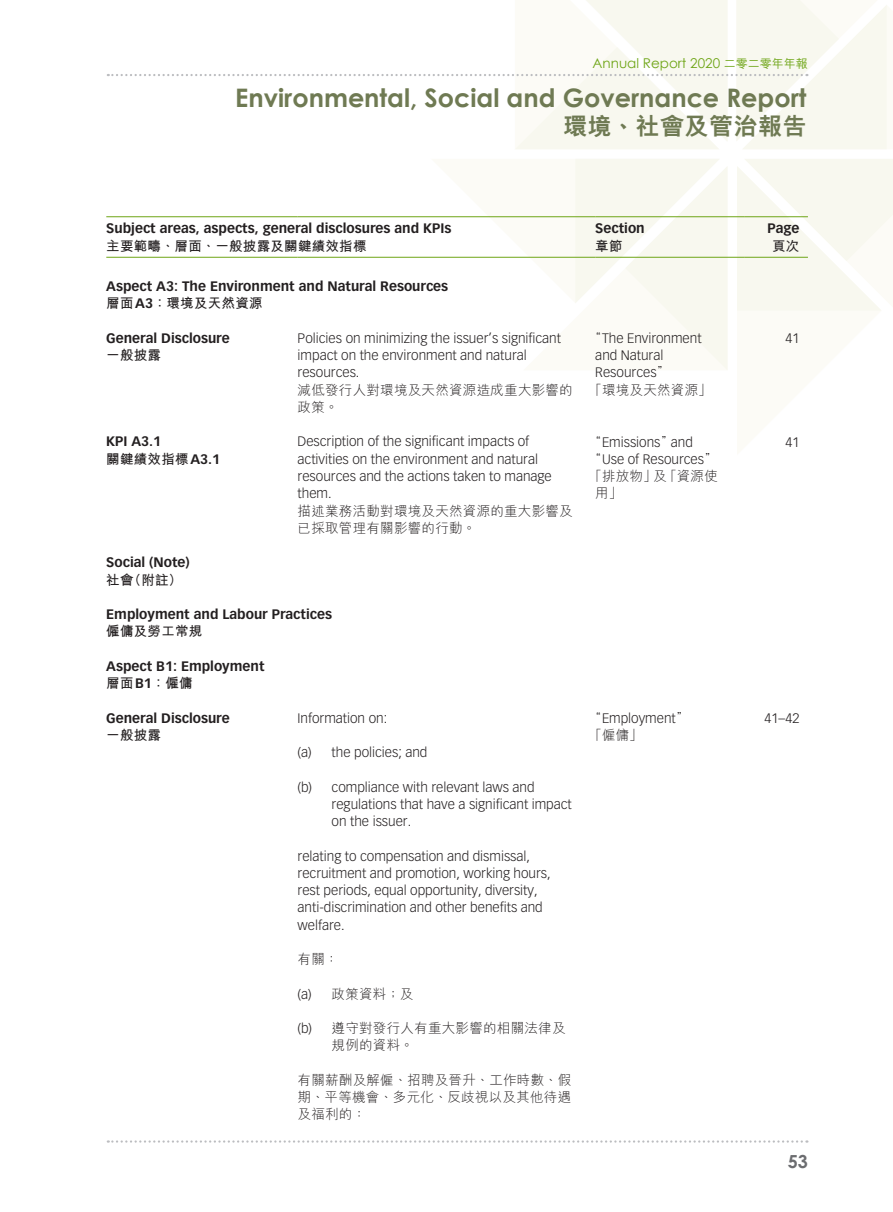
<style>
.page{position:relative;width:893px;height:1212px;background:#fff}
.page>*{position:absolute;margin:0;border:0;box-sizing:border-box;transform-origin:0 0}
.t1{font:700 25.5px "Century Gothic";color:#6f7a53}
.t2{font:800 24px "M Hei HK";letter-spacing:.02em;color:#6f7a53}
.t3{font:700 18px "Century Gothic";color:#6c6d70}
.t4{font:300 13.5px/17.2px "Vectora LT Std";color:#231f20}
.t5{font:700 13.5px "Vectora LT Std";color:#231f20}
.t6{font:300 13.5px/17.2px "M Hei HK";letter-spacing:.02em;color:#231f20}
.t7{font:700 13.5px "M Hei HK";letter-spacing:.02em;color:#231f20}
.t8{font:13.5px "Century Gothic";color:#6ea516}
.s1{font-family:"M Hei HK";font-weight:500;font-size:12px}
.s2{font-family:"Vectora LT Std"}
.s3{font-family:"M Hei HK"}
</style>
<div class="page">
<svg style="left:431px;top:159px;width:296px;height:211px"></svg>
<svg style="left:737px;top:159px;width:156px;height:152px"></svg>
<svg style="left:108px;top:1140px;width:699px;height:2px"></svg>
<hr style="left:106px;top:216px;width:192px;height:1px;background:#6ea516">
<hr style="left:298px;top:216px;width:297px;height:1px;background:#6ea516">
<hr style="left:595px;top:216px;width:149px;height:1px;background:#6ea516">
<hr style="left:744px;top:216px;width:64px;height:1px;background:#6ea516">
<hr style="left:106px;top:257px;width:192px;height:1px;background:#6ea516">
<hr style="left:298px;top:257px;width:297px;height:1px;background:#6ea516">
<hr style="left:595px;top:257px;width:149px;height:1px;background:#6ea516">
<hr style="left:744px;top:257px;width:64px;height:1px;background:#6ea516">
<svg style="left:108px;top:0;width:779px;height:149px"></svg>
<p class="t8" style="left:592px;top:54px;width:217px">Annual Report 2020 <span class="s1">二零二零年年報</span></p>
<h1 class="t1" style="left:235px;top:78px;width:573px">Environmental, Social and Governance Report</h1>
<h2 class="t2" style="left:563px;top:115px;width:245px">環境、社會及管治報告</h2>
<p class="t5" style="left:106px;top:220px;width:347px">Subject areas, aspects, general disclosures and KPIs</p>
<p class="t5" style="left:595px;top:220px;width:51px">Section</p>
<p class="t5" style="left:767px;top:220px;width:33px">Page</p>
<p class="t7" style="left:106px;top:237px;width:262px">主要範疇、層面、一般披露及關鍵績效指標</p>
<p class="t7" style="left:595px;top:237px;width:29px">章節</p>
<p class="t7" style="left:772px;top:237px;width:29px">頁次</p>
<p class="t5" style="left:106px;top:278px;width:343px">Aspect A3: The Environment and Natural Resources</p>
<p class="t7" style="left:106px;top:294px;width:158px">層面<span class="s2">A3</span>：環境及天然資源</p>
<p class="t5" style="left:106px;top:330px;width:125px">General Disclosure</p>
<p class="t7" style="left:106px;top:345px;width:56px">一般披露</p>
<p class="t4" style="left:595px;top:330px;width:108px;text-indent:-7px"><span class="s3">“</span>The Environment and Natural<br>Resources<span class="s3">”</span></p>
<p class="t6" style="left:589px;top:381px;width:125px">「環境及天然資源」</p>
<p class="t4" style="left:298px;top:330px;width:265px">Policies on minimizing the issuer’s significant impact on the environment and natural resources.</p>
<p class="t6" style="left:298px;top:381px;width:277px">減低發行人對環境及天然資源造成重大影響的政策。</p>
<p class="t4" style="left:785px;top:330px;width:16px">41</p>
<p class="t5" style="left:106px;top:433px;width:56px">KPI A3.1</p>
<p class="t7" style="left:106px;top:449px;width:115px">關鍵績效指標<span class="s2">A3.1</span></p>
<p class="t4" style="left:298px;top:433px;width:256px">Description of the significant impacts of activities on the environment and natural resources and the actions taken to manage them.</p>
<p class="t6" style="left:298px;top:502px;width:277px">描述業務活動對環境及天然資源的重大影響及已採取管理有關影響的行動。</p>
<p class="t4" style="left:589px;top:433px;width:131px"><span class="s3">“</span>Emissions<span class="s3">”</span>and <span class="s3">“</span>Use of Resources<span class="s3">”</span></p>
<p class="t6" style="left:595px;top:467px;width:124px;text-indent:-7px">「排放物」及「資源使用」</p>
<p class="t5" style="left:106px;top:554px;width:85px">Social (Note)</p>
<p class="t7" style="left:106px;top:570px;width:77px">社會（附註）</p>
<p class="t5" style="left:106px;top:606px;width:227px">Employment and Labour Practices</p>
<p class="t7" style="left:106px;top:621px;width:98px">僱傭及勞工常規</p>
<p class="t5" style="left:106px;top:658px;width:160px">Aspect B1: Employment</p>
<p class="t7" style="left:106px;top:673px;width:88px">層面<span class="s2">B1</span>：僱傭</p>
<p class="t5" style="left:106px;top:709px;width:125px">General Disclosure</p>
<p class="t7" style="left:106px;top:725px;width:56px">一般披露</p>
<p class="t4" style="left:298px;top:709px;width:91px">Information on:</p>
<p class="t4" style="left:588px;top:709px;width:102px"><span class="s3">“</span>Employment<span class="s3">”</span></p>
<p class="t6" style="left:588px;top:726px;width:56px">「僱傭」</p>
<p class="t4" style="left:298px;top:744px;width:131px">(a) the policies; and</p>
<p class="t4" style="left:332px;top:778px;width:242px;text-indent:-34px">(b) compliance with relevant laws and regulations that have a significant impact on the issuer.</p>
<p class="t4" style="left:298px;top:847px;width:254px">relating to compensation and dismissal, recruitment and promotion, working hours, rest periods, equal opportunity, diversity, anti-discrimination and other benefits and welfare.</p>
<p class="t6" style="left:298px;top:950px;width:42px">有關：</p>
<p class="t6" style="left:298px;top:985px;width:117px"><span class="s2">(a)</span> 政策資料；及</p>
<p class="t6" style="left:332px;top:1019px;width:235px;text-indent:-34px"><span class="s2">(b)</span> 遵守對發行人有重大影響的相關法律及規例的資料。</p>
<p class="t6" style="left:298px;top:1071px;width:275px;text-align:justify">有關薪酬及解僱、招聘及晉升、工作時數、假期、平等機會、多元化、反歧視以及其他待遇及福利的：</p>
<p class="t4" style="left:785px;top:433px;width:16px">41</p>
<p class="t4" style="left:765px;top:709px;width:36px">41–42</p>
<h3 class="t3" style="left:788px;top:1148px;width:22px">53</h3>
</div>
